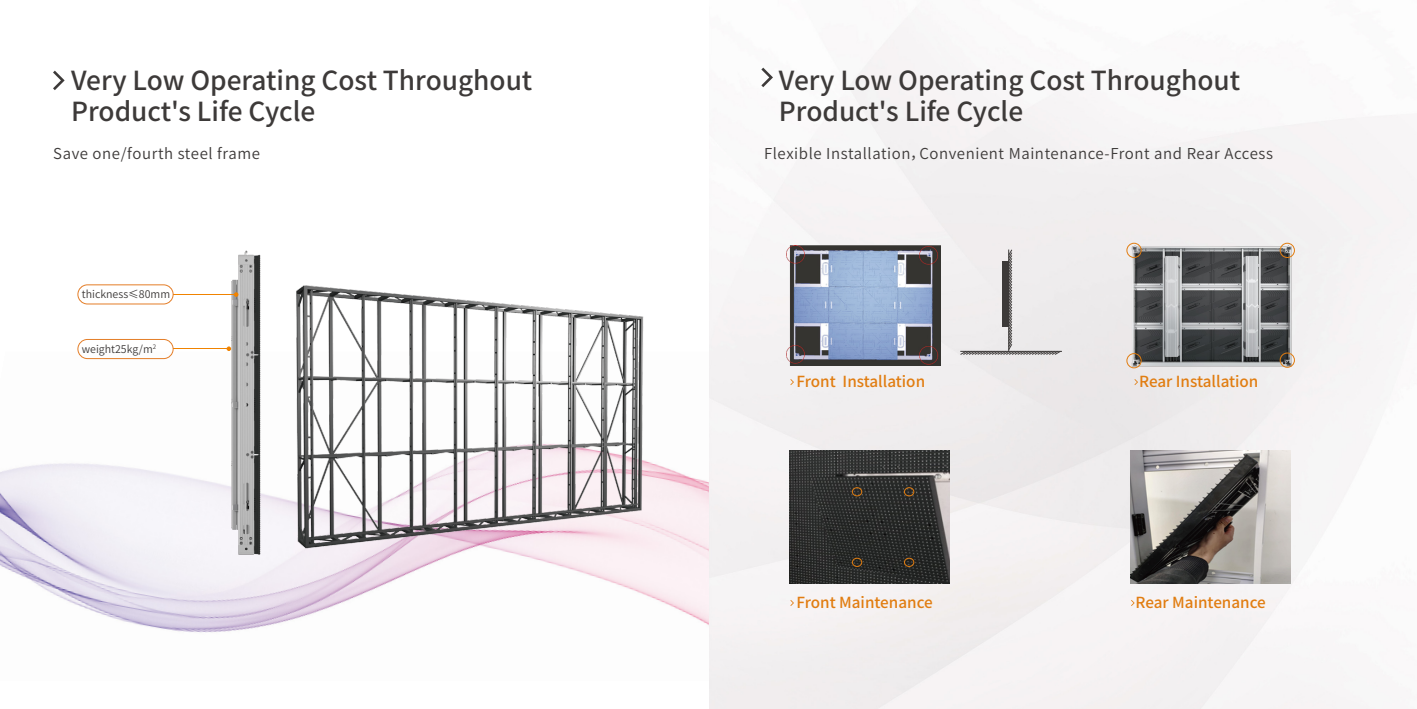
<style>
.page{position:relative;width:1417px;height:709px;background:#fff}
.page>*{position:absolute;margin:0;border:0;box-sizing:border-box;transform-origin:0 0}
.t1{font:500 26.25px/31.5px "Source Han Sans CN";color:#3d3a39}
.t2{font:500 15.25px "Source Han Sans CN";color:#e17d11}
.t3{font:15px "Source Han Sans CN";letter-spacing:.04em;color:#3d3a39}
.t4{font:10.62px "Source Han Sans CN";color:#3d3a39}
</style>
<div class="page">
<img style="left:709px;top:11px;width:708px;height:698px">
<img style="left:0;top:352px;width:709px;height:281px">
<svg style="left:53px;top:71px;width:12px;height:19px"></svg>
<svg style="left:761px;top:68px;width:12px;height:19px"></svg>
<img style="left:215px;top:250px;width:59px;height:311px">
<img style="left:290px;top:285px;width:356px;height:266px">
<svg style="left:227px;top:346px;width:4px;height:5px"></svg>
<hr style="left:173px;top:348px;width:56px;height:1px;background:#f08300">
<svg style="left:234px;top:292px;width:4px;height:5px"></svg>
<hr style="left:173px;top:294px;width:63px;height:1px;background:#f08300">
<div style="left:78px;top:284px;width:95px;height:20px;border:1px solid #e47d27;border-radius:10px"></div>
<div style="left:78px;top:339px;width:95px;height:20px;border:1px solid #e47d27;border-radius:10px"></div>
<img style="left:786px;top:246px;width:155px;height:119px">
<hr style="left:960px;top:351px;width:102px;height:1px;background:#3d3a39">
<svg style="left:960px;top:249px;width:101px;height:106px;background:#dedcdc"></svg>
<svg style="left:1134px;top:379px;width:4px;height:6px"></svg>
<svg style="left:790px;top:379px;width:4px;height:6px"></svg>
<svg style="left:790px;top:600px;width:4px;height:6px"></svg>
<svg style="left:1131px;top:600px;width:4px;height:6px"></svg>
<img style="left:1120px;top:245px;width:181px;height:123px">
<div style="left:1280px;top:353px;width:15px;height:14px;border:1px solid #e17d11;border-radius:50%"></div>
<div style="left:1280px;top:243px;width:15px;height:15px;border:1px solid #e17d11;border-radius:50%"></div>
<div style="left:1127px;top:243px;width:14px;height:15px;border:1px solid #e17d11;border-radius:50%"></div>
<div style="left:1127px;top:353px;width:14px;height:15px;border:1px solid #e17d11;border-radius:50%"></div>
<img style="left:1131px;top:450px;width:160px;height:133px">
<img style="left:790px;top:450px;width:160px;height:133px">
<div style="left:852px;top:487px;width:10px;height:9px;border:1px solid #e17d11;border-radius:50%"></div>
<div style="left:904px;top:487px;width:10px;height:9px;border:1px solid #e17d11;border-radius:50%"></div>
<div style="left:904px;top:558px;width:10px;height:8px;border:1px solid #e17d11;border-radius:50%"></div>
<div style="left:852px;top:558px;width:10px;height:8px;border:1px solid #e17d11;border-radius:50%"></div>
<p class="t1" style="left:71px;top:65px;width:463px">Very Low Operating Cost Throughout<br>Product's Life Cycle</p>
<p class="t1" style="left:779px;top:65px;width:463px">Very Low Operating Cost Throughout<br>Product's Life Cycle</p>
<p class="t3" style="left:53px;top:145px;width:208px">Save one/fourth steel frame</p>
<p class="t3" style="left:764px;top:145px;width:510px">Flexible Installation，Convenient Maintenance-Front and Rear Access</p>
<p class="t4" style="left:82px;top:288px;width:90px">thickness≤80mm</p>
<p class="t4" style="left:82px;top:343px;width:76px">weight25kg/m<sup>2</sup></p>
<p class="t2" style="left:796px;top:373px;width:130px">Front Installation</p>
<p class="t2" style="left:1139px;top:373px;width:121px">Rear Installation</p>
<p class="t2" style="left:796px;top:594px;width:138px">Front Maintenance</p>
<p class="t2" style="left:1136px;top:594px;width:132px">Rear Maintenance</p>
</div>
